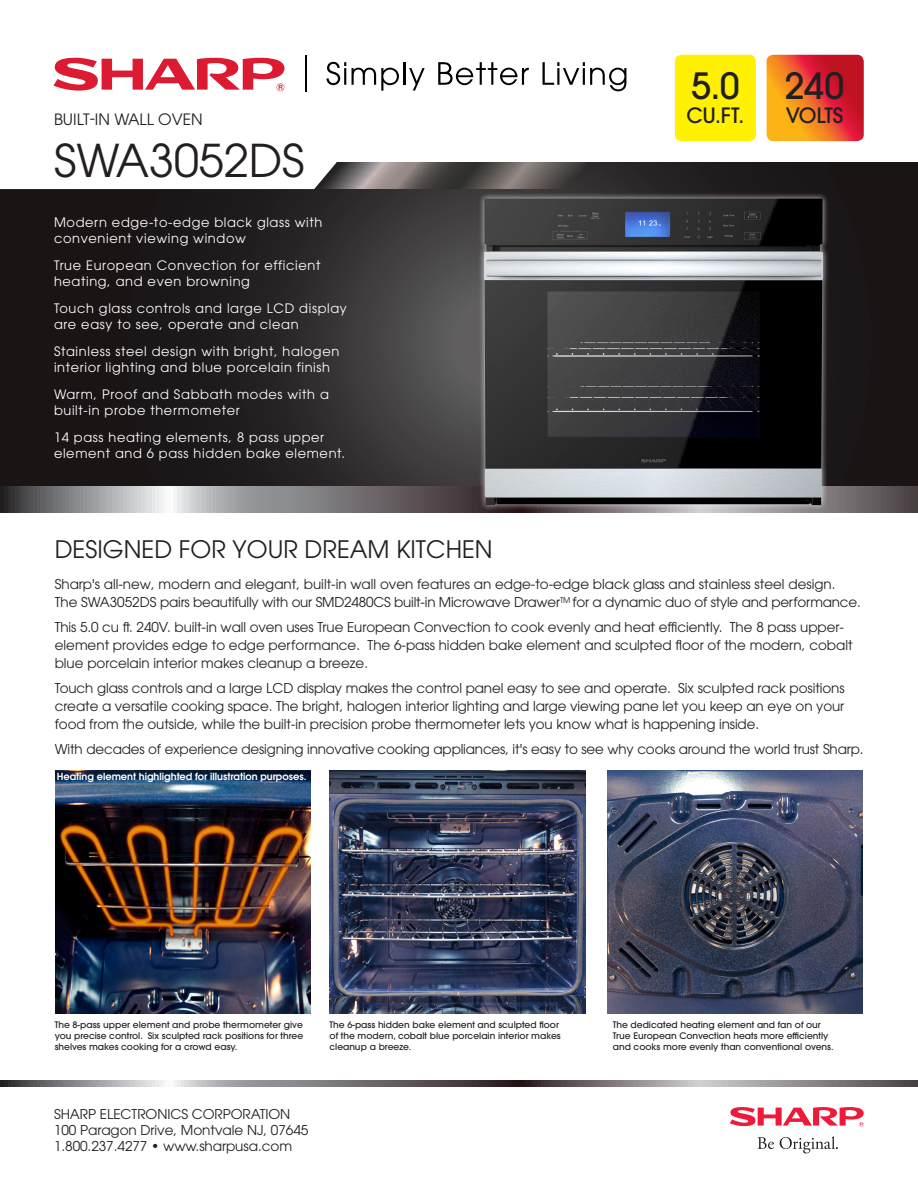
<style>
.page{position:relative;width:918px;height:1188px;background:#fff}
.page>*{position:absolute;margin:0;border:0;box-sizing:border-box;transform-origin:0 0}
.t1{font:45px "ITC Avant Garde Std";color:#231f20}
.t2{font:500 36px "ITC Avant Garde Std";color:#231f20}
.Headline{font:24px "ITC Avant Garde Std";color:#231f20}
.t3{font:500 21px "ITC Avant Garde Std";letter-spacing:-.015em;color:#231f20}
.t4{font:15.6px "ITC Avant Garde Std";color:#231f20}
.overview_text{font:13.5px/18px "ITC Avant Garde Std";letter-spacing:-.005em;color:#231f20}
.t5{font:12.9px/15.9px "ITC Avant Garde Std";letter-spacing:.05em;color:#fff}
.Photo_Caption{font:600 9.75px "Avant Garde";color:#fff}
.Photo_Caption-2{font:500 9px/10.8px "ITC Avant Garde Std";color:#231f20}
</style>
<div class="page">
<svg style="left:0;top:1080px;width:918px;height:7px;background:#827e81"></svg>
<svg style="left:0;top:162px;width:918px;height:324px;background:#272224"></svg>
<svg style="left:0;top:486px;width:918px;height:27px;background:#827f82"></svg>
<img style="left:55px;top:771px;width:256px;height:243px">
<img style="left:330px;top:771px;width:255px;height:243px">
<img style="left:607px;top:771px;width:256px;height:243px">
<div style="left:478px;top:193px;width:352px;height:317px;background:#fff;opacity:.75"></div>
<img style="left:484px;top:199px;width:339px;height:306px">
<svg style="left:326px;top:62px;width:20px;height:23px"></svg>
<svg style="left:352px;top:68px;width:47px;height:23px"></svg>
<hr style="left:403px;top:62px;width:3px;height:23px;background:#000">
<svg style="left:409px;top:68px;width:16px;height:23px"></svg>
<svg style="left:438px;top:62px;width:91px;height:23px"></svg>
<svg style="left:543px;top:62px;width:83px;height:29px"></svg>
<svg style="left:53px;top:58px;width:231px;height:33px"></svg>
<svg style="left:305px;top:56px;width:1px;height:36px"></svg>
<svg style="left:767px;top:55px;width:97px;height:86px;background:#e55927"></svg>
<div style="left:675px;top:55px;width:81px;height:86px;background:#fff101;border-radius:7px"></div>
<svg style="left:0;top:162px;width:588px;height:27px"></svg>
<svg style="left:758px;top:1137px;width:16px;height:12px"></svg>
<svg style="left:780px;top:1136px;width:58px;height:17px"></svg>
<svg style="left:730px;top:1107px;width:134px;height:20px"></svg>
<h2 class="t2" style="left:691px;top:63px;width:50px">5.0</h2>
<p class="t4" style="left:54px;top:110px;width:150px">BUILT-IN WALL OVEN</p>
<h3 class="t3" style="left:686px;top:102px;width:60px">CU.FT.</h3>
<h1 class="t1" style="left:54px;top:132px;width:252px">SWA3052DS</h1>
<p class="t5" style="left:54px;top:214px;width:270px">Modern edge-to-edge black glass with convenient viewing window</p>
<p class="t5" style="left:54px;top:257px;width:268px">True European Convection for efficient heating, and even browning</p>
<p class="t5" style="left:54px;top:300px;width:294px">Touch glass controls and large LCD display are easy to see, operate and clean</p>
<p class="t5" style="left:54px;top:343px;width:287px">Stainless steel design with bright, halogen interior lighting and blue porcelain finish</p>
<p class="t5" style="left:54px;top:386px;width:276px">Warm, Proof and Sabbath modes with a built-in probe thermometer</p>
<p class="t5" style="left:54px;top:429px;width:292px">14 pass heating elements, 8 pass upper element and 6 pass hidden bake element.</p>
<h2 class="t2" style="left:785px;top:63px;width:61px">240</h2>
<h3 class="t3" style="left:786px;top:102px;width:59px">VOLTS</h3>
<p class="Headline" style="left:55px;top:534px;width:439px">DESIGNED FOR YOUR DREAM KITCHEN</p>
<p class="overview_text" style="left:55px;top:575px;width:808px">Sharp's all-new, modern and elegant, built-in wall oven features an edge-to-edge black glass and stainless steel design.<br>The SWA3052DS pairs beautifully with our SMD2480CS built-in Microwave Drawer<sup>TM</sup> for a dynamic duo of style and performance.</p>
<p class="overview_text" style="left:55px;top:618px;width:799px">This 5.0 cu ft. 240V. built-in wall oven uses True European Convection to cook evenly and heat efficiently. The 8 pass upper&shy;element provides edge to edge performance. The 6-pass hidden bake element and sculpted floor of the modern, cobalt blue porcelain interior makes cleanup a breeze.</p>
<p class="overview_text" style="left:55px;top:679px;width:791px;text-align:justify">Touch glass controls and a large LCD display makes the control panel easy to see and operate. Six sculpted rack positions create a versatile cooking space. The bright, halogen interior lighting and large viewing pane let you keep an eye on your food from the outside, while the built-in precision probe thermometer lets you know what is happening inside.</p>
<p class="overview_text" style="left:55px;top:739px;width:810px">With decades of experience designing innovative cooking appliances, it's easy to see why cooks around the world trust Sharp.</p>
<p class="Photo_Caption" style="left:57px;top:771px;width:251px">Heating element highlighted for illustration purposes.</p>
<p class="Photo_Caption-2" style="left:55px;top:1019px;width:250px;text-align:justify">The 8-pass upper element and probe thermometer give you precise control. Six sculpted rack positions for three shelves makes cooking for a crowd easy.</p>
<p class="Photo_Caption-2" style="left:330px;top:1019px;width:233px">The 6-pass hidden bake element and sculpted floor of the modern, cobalt blue porcelain interior makes cleanup a breeze.</p>
<p class="Photo_Caption-2" style="left:613px;top:1019px;width:223px">The dedicated heating element and fan of our<br>True European Convection heats more efficiently and cooks more evenly than conventional ovens.</p>
<p class="overview_text" style="left:54px;top:1106px;width:256px;line-height:16.2px">SHARP ELECTRONICS CORPORATION<br>100 Paragon Drive, Montvale NJ, 07645<br>1.800.237.4277 • www.sharpusa.com</p>
</div>
